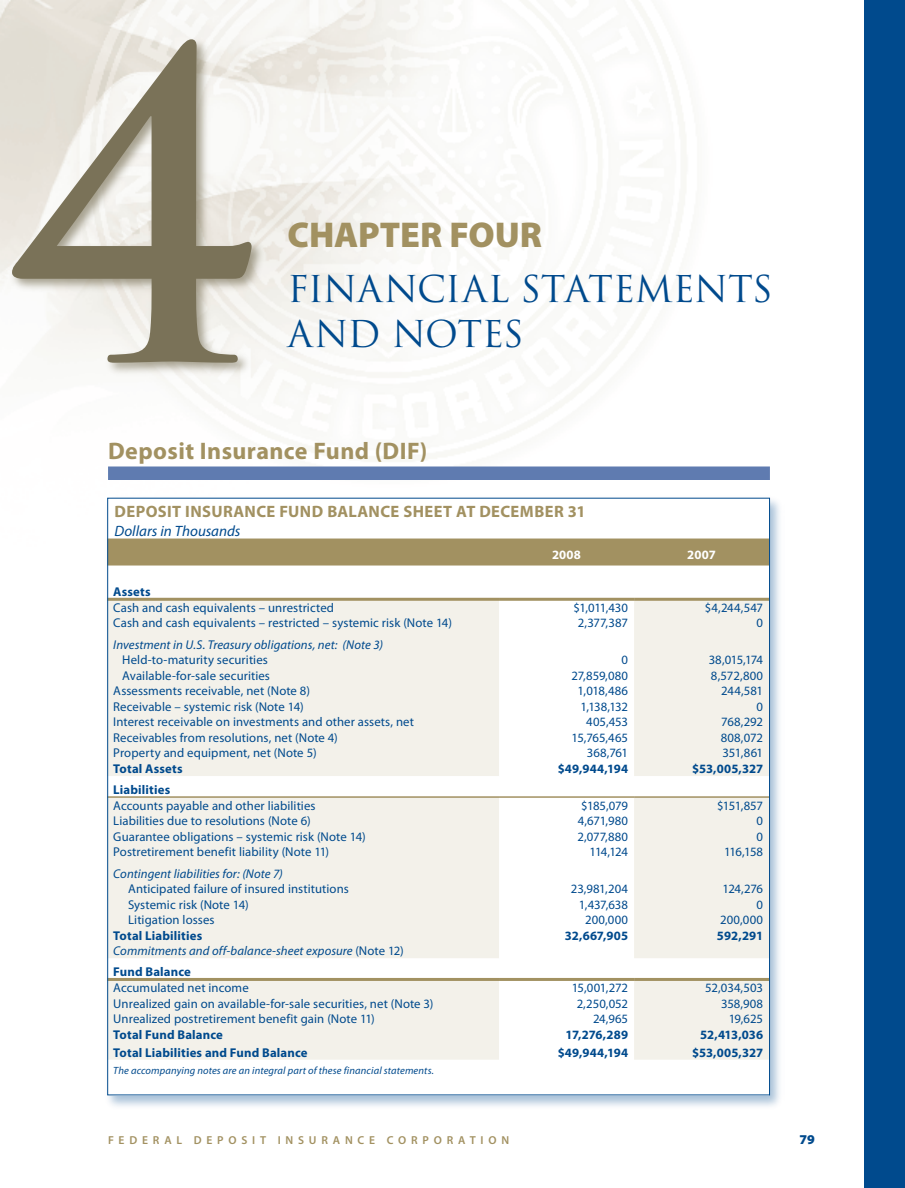
<style>
.page{position:relative;width:905px;height:1188px;background:#fff}
.page>*{position:absolute;margin:0;border:0;box-sizing:border-box;transform-origin:0 0}
.t1{font:700 420px "Trajan Pro";color:#7a7258}
.t2{font:36px/45px "Trajan Pro";letter-spacing:-.01em;color:#004a8d}
.t3{font:900 36px "Myriad Pro";letter-spacing:-.005em;color:#a29161}
.t4{font:700 24px "Myriad Pro";letter-spacing:.02em;color:#a29161}
.t5{font:700 16.5px "Myriad Pro";letter-spacing:.025em;color:#a29161}
.t6{font:italic 15px "Myriad Pro";color:#004a8d}
.t7{font:900 13.5px "Myriad Pro";color:#004a8d}
.t8{font:12.75px/15.8px "Myriad Pro";letter-spacing:.005em;color:#004a8d}
.t9{font:700 12.75px "Myriad Pro";letter-spacing:.01em;color:#004a8d}
.t10{font:italic 12.75px/21px "Myriad Pro";letter-spacing:.005em;color:#004a8d}
.t11{font:700 12.75px "Myriad Pro";letter-spacing:.015em;color:#fff}
.t12{font:600 11.55px "Myriad Pro";letter-spacing:.415em;color:#a29161}
.t13{font:italic 10.5px "Myriad Pro";letter-spacing:.015em;color:#004a8d}
.s1{font-style:normal}
.s2{font-weight:700;font-style:normal}
</style>
<div class="page">
<div style="left:864px;top:0;width:40px;height:1188px;background:#004a8d"></div>
<div style="left:7px;top:35px;width:259px;height:342px;background:#7a7258;opacity:.65"></div>
<div style="left:108px;top:466px;width:662px;height:14px;background:#5f7bb0"></div>
<div style="left:104px;top:495px;width:680px;height:615px;background:#004a8d;opacity:.35"></div>
<div style="left:107px;top:498px;width:662px;height:597px;background:#fff"></div>
<div style="left:109px;top:539px;width:659px;height:27px;background:#a29161"></div>
<svg style="left:109px;top:601px;width:659px;height:459px;fill:#f3f1ea"></svg>
<svg style="left:109px;top:776px;width:659px;height:202px;fill:#f3f1ea"></svg>
<hr style="left:107px;top:598px;width:392px;height:3px;background:#a29161">
<hr style="left:499px;top:598px;width:135px;height:3px;background:#a29161">
<hr style="left:634px;top:598px;width:135px;height:3px;background:#a29161">
<hr style="left:107px;top:796px;width:392px;height:2px;background:#a29161">
<hr style="left:499px;top:796px;width:135px;height:2px;background:#a29161">
<hr style="left:634px;top:796px;width:135px;height:2px;background:#a29161">
<hr style="left:107px;top:978px;width:392px;height:3px;background:#a29161">
<hr style="left:499px;top:978px;width:135px;height:3px;background:#a29161">
<hr style="left:634px;top:978px;width:135px;height:3px;background:#a29161">
<h1 class="t1" style="left:6px;top:-52px;width:254px">4</h1>
<h2 class="t3" style="left:287px;top:211px;width:256px">CHAPTER FOUR</h2>
<h2 class="t2" style="left:287px;top:266px;width:480px">FINANCIAL STATEMENTS<br>AND NOTES</h2>
<h3 class="t4" style="left:108px;top:435px;width:321px">Deposit Insurance Fund (DIF)</h3>
<p class="t5" style="left:114px;top:500px;width:234px">Deposit Insurance Fund Bala</p>
<p class="t5" style="left:368px;top:500px;width:82px">nce Sheetat</p>
<p class="t5" style="left:479px;top:500px;width:108px">December 31</p>
<p class="t6" style="left:114px;top:521px;width:127px">Dollars in Thousands</p>
<p class="t11" style="left:552px;top:546px;width:30px">2008</p>
<p class="t11" style="left:687px;top:546px;width:30px">2007</p>
<p class="t9" style="left:113px;top:584px;width:39px">Assets</p>
<p class="t8" style="left:113px;top:599px;width:222px">Cash and cash equivalents – unrestricted</p>
<p class="t8" style="left:573px;top:599px;width:56px">$1,011,430</p>
<p class="t8" style="left:704px;top:599px;width:60px">$4,244,547</p>
<p class="t8" style="left:113px;top:615px;width:340px">Cash and cash equivalents – restricted – systemic risk (Note 14)</p>
<p class="t10" style="left:113px;top:634px;width:271px">Investment in U.S. Treasury obligations, net: (Note 3)</p>
<p class="t8" style="left:578px;top:615px;width:52px">2,377,387</p>
<p class="t8" style="left:756px;top:615px;width:8px">0</p>
<p class="t8" style="left:122px;top:652px;width:147px">Held-to-maturity securities</p>
<p class="t8" style="left:621px;top:652px;width:8px">0</p>
<p class="t8" style="left:708px;top:652px;width:56px">38,015,174</p>
<p class="t8" style="left:122px;top:667px;width:149px">Available-for-sale securities</p>
<p class="t8" style="left:571px;top:667px;width:58px">27,859,080</p>
<p class="t8" style="left:711px;top:667px;width:54px">8,572,800</p>
<p class="t8" style="left:113px;top:683px;width:198px">Assessments receivable, net (Note 8)</p>
<p class="t8" style="left:577px;top:683px;width:52px">1,018,486</p>
<p class="t8" style="left:721px;top:683px;width:43px">244,581</p>
<p class="t8" style="left:113px;top:698px;width:192px">Receivable – systemic risk (Note 14)</p>
<p class="t8" style="left:580px;top:698px;width:49px">1,138,132</p>
<p class="t8" style="left:756px;top:698px;width:8px">0</p>
<p class="t8" style="left:113px;top:714px;width:302px">Interest receivable on investments and other assets, net</p>
<p class="t8" style="left:586px;top:714px;width:43px">405,453</p>
<p class="t8" style="left:721px;top:714px;width:43px">768,292</p>
<p class="t8" style="left:113px;top:730px;width:226px">Receivables from resolutions, net (Note 4)</p>
<p class="t8" style="left:571px;top:730px;width:58px">15,765,465</p>
<p class="t8" style="left:720px;top:730px;width:44px">808,072</p>
<p class="t8" style="left:113px;top:745px;width:205px">Property and equipment, net (Note 5)</p>
<p class="t8" style="left:587px;top:745px;width:43px">368,761</p>
<p class="t8" style="left:722px;top:745px;width:42px">351,861</p>
<p class="t9" style="left:113px;top:760px;width:71px">Total Assets</p>
<p class="t9" style="left:557px;top:760px;width:72px">$49,944,194</p>
<p class="t9" style="left:692px;top:760px;width:72px">$53,005,327</p>
<p class="t9" style="left:113px;top:781px;width:58px">Liabilities</p>
<p class="t8" style="left:113px;top:797px;width:204px">Accounts payable and other liabilities</p>
<p class="t8" style="left:581px;top:797px;width:48px">$185,079</p>
<p class="t8" style="left:717px;top:797px;width:48px">$151,857</p>
<p class="t8" style="left:113px;top:813px;width:254px">Liabilities due to resolutions (Note 6)<br>Guarantee obligations – systemic risk (Note 14)</p>
<p class="t8" style="left:577px;top:813px;width:52px">4,671,980<br>2,077,880</p>
<p class="t8" style="left:756px;top:813px;width:8px">0<br>0</p>
<p class="t8" style="left:113px;top:844px;width:217px">Postretirement benefit liability (Note 11)</p>
<p class="t10" style="left:113px;top:863px;width:171px">Contingent liabilities for: (Note 7)</p>
<p class="t8" style="left:589px;top:844px;width:40px">114,124</p>
<p class="t8" style="left:724px;top:844px;width:40px">116,158</p>
<p class="t8" style="left:128px;top:881px;width:222px">Anticipated failure of insured institutions</p>
<p class="t8" style="left:571px;top:881px;width:59px">23,981,204</p>
<p class="t8" style="left:722px;top:881px;width:42px">124,276</p>
<p class="t8" style="left:128px;top:896px;width:122px">Systemic risk (Note 14)</p>
<p class="t8" style="left:579px;top:896px;width:51px">1,437,638</p>
<p class="t8" style="left:756px;top:896px;width:8px">0</p>
<p class="t8" style="left:128px;top:912px;width:88px">Litigation losses</p>
<p class="t8" style="left:585px;top:912px;width:44px">200,000</p>
<p class="t8" style="left:720px;top:912px;width:44px">200,000</p>
<p class="t9" style="left:113px;top:927px;width:90px">Total Liabilities</p>
<p class="t9" style="left:564px;top:927px;width:65px">32,667,905</p>
<p class="t9" style="left:717px;top:927px;width:48px">592,291</p>
<p class="t10" style="left:113px;top:940px;width:292px">Commitments and off-balance-sheet exposure <span class="s1">(Note 12)<br></span><span class="s2">Fund Balance</span></p>
<p class="t8" style="left:113px;top:980px;width:137px">Accumulated net income</p>
<p class="t8" style="left:571px;top:980px;width:58px">15,001,272</p>
<p class="t8" style="left:705px;top:980px;width:59px">52,034,503</p>
<p class="t8" style="left:113px;top:995px;width:321px">Unrealized gain on available-for-sale securities, net (Note 3)</p>
<p class="t8" style="left:576px;top:995px;width:53px">2,250,052</p>
<p class="t8" style="left:721px;top:995px;width:44px">358,908</p>
<p class="t8" style="left:113px;top:1011px;width:263px">Unrealized postretirement benefit gain (Note 11)</p>
<p class="t8" style="left:593px;top:1011px;width:37px">24,965</p>
<p class="t8" style="left:728px;top:1011px;width:36px">19,625</p>
<p class="t9" style="left:113px;top:1026px;width:111px">Total Fund Balance</p>
<p class="t9" style="left:565px;top:1026px;width:64px">17,276,289</p>
<p class="t9" style="left:700px;top:1026px;width:65px">52,413,036</p>
<p class="t9" style="left:113px;top:1044px;width:196px">Total Liabilities and Fund Balance</p>
<p class="t9" style="left:557px;top:1044px;width:72px">$49,944,194</p>
<p class="t9" style="left:692px;top:1044px;width:72px">$53,005,327</p>
<p class="t13" style="left:113px;top:1064px;width:322px">The accompanying notes are an integral part of these financial statements.</p>
<p class="t12" style="left:108px;top:1133px;width:402px">FEDERAL DEPOSIT INSURANCE CORPORATION</p>
<p class="t7" style="left:799px;top:1131px;width:17px">79</p>
</div>
